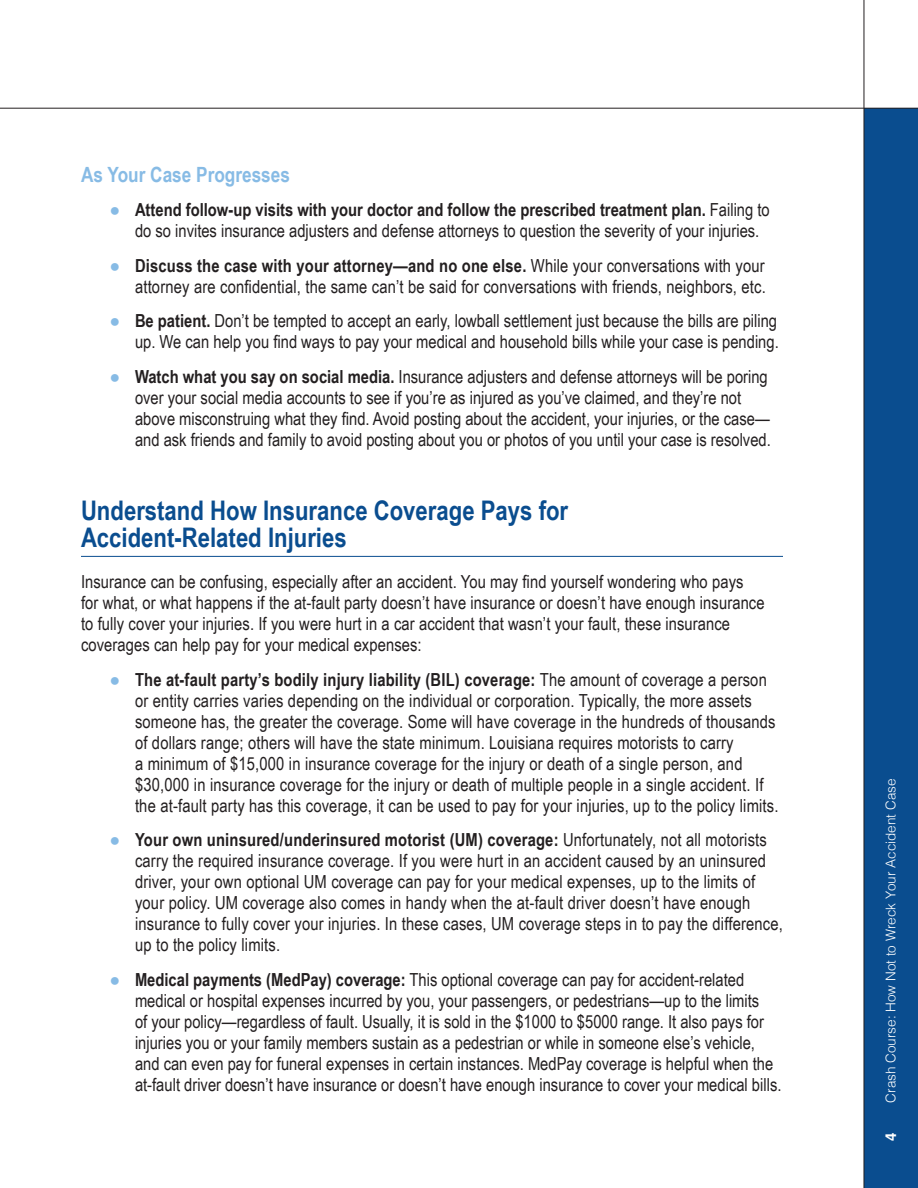
<style>
.page{position:relative;width:918px;height:1188px;background:#fff}
.page>*{position:absolute;margin:0;border:0;box-sizing:border-box;transform-origin:0 0}
.Main_Text{font:700 27px/27px "Arial Narrow";color:#0a4d8f}
.Main_Text-2{font:700 21px "Arial Narrow";color:#87bbe5}
.Main_Text-3{font:18px/21px "Arial Narrow";letter-spacing:.005em;color:#231f20}
.t1{font:700 15px "Helvetica";color:#fff}
.t2{font:300 13.5px "Helvetica";color:#fff}
.s1{color:#87bbe5}
.s2{font-weight:700}
</style>
<div class="page">
<div style="left:864px;top:108px;width:54px;height:1080px;background:#0a4d8f"></div>
<hr style="left:0;top:108px;width:918px;height:1px;background:#231f20">
<hr style="left:864px;top:0;width:1px;height:1188px;background:#231f20">
<hr style="left:81px;top:556px;width:702px;height:1px;background:#0a4d8f">
<p class="Main_Text-2" style="left:81px;top:158px;width:211px">As Your Case Progresses</p>
<p class="Main_Text-3" style="left:135px;top:199px;width:636px;text-indent:-26px"><span class="s1">●</span> <span class="s2">Attend follow-up visits with your doctor and follow the prescribed treatment plan.</span> Failing to do so invites insurance adjusters and defense attorneys to question the severity of your injuries.</p>
<p class="Main_Text-3" style="left:110px;top:254px;width:658px;text-align:right"><span class="s1">●</span> <span class="s2">Discuss the case with your attorney—and no one else.</span> While your conversations with your attorney are confidential, the same can’t be said for conversations with friends, neighbors, etc.</p>
<p class="Main_Text-3" style="left:110px;top:310px;width:671px;text-align:right"><span class="s1">●</span> <span class="s2">Be patient.</span> Don’t be tempted to accept an early, lowball settlement just because the bills are piling up. We can help you find ways to pay your medical and household bills while your case is pending.</p>
<p class="Main_Text-3" style="left:135px;top:365px;width:637px;text-indent:-26px"><span class="s1">●</span> <span class="s2">Watch what you say on social media.</span> Insurance adjusters and defense attorneys will be poring over your social media accounts to see if you’re as injured as you’ve claimed, and they’re not above misconstruing what they find. Avoid posting about the accident, your injuries, or the case— and ask friends and family to avoid posting about you or photos of you until your case is resolved.</p>
<p class="Main_Text" style="left:81px;top:496px;width:489px">Understand How Insurance Coverage Pays for<br>Accident-Related Injuries</p>
<p class="Main_Text-3" style="left:81px;top:571px;width:685px">Insurance can be confusing, especially after an accident. You may find yourself wondering who pays for what, or what happens if the at-fault party doesn’t have insurance or doesn’t have enough insurance to fully cover your injuries. If you were hurt in a car accident that wasn’t your fault, these insurance coverages can help pay for your medical expenses:</p>
<p class="Main_Text-3" style="left:135px;top:668px;width:645px;text-indent:-26px"><span class="s1">●</span> <span class="s2">The at-fault party’s bodily injury liability (BIL) coverage:</span> The amount of coverage a person or entity carries varies depending on the individual or corporation. Typically, the more assets someone has, the greater the coverage. Some will have coverage in the hundreds of thousands of dollars range; others will have the state minimum. Louisiana requires motorists to carry<br>a minimum of $15,000 in insurance coverage for the injury or death of a single person, and $30,000 in insurance coverage for the injury or death of multiple people in a single accident. If the at-fault party has this coverage, it can be used to pay for your injuries, up to the policy limits.</p>
<p class="Main_Text-3" style="left:135px;top:829px;width:650px;text-indent:-26px"><span class="s1">●</span> <span class="s2">Your own uninsured/underinsured motorist (UM) coverage:</span> Unfortunately, not all motorists carry the required insurance coverage. If you were hurt in an accident caused by an uninsured driver, your own optional UM coverage can pay for your medical expenses, up to the limits of your policy. UM coverage also comes in handy when the at-fault driver doesn’t have enough insurance to fully cover your injuries. In these cases, UM coverage steps in to pay the difference, up to the policy limits.</p>
<p class="Main_Text-3" style="left:135px;top:968px;width:648px;text-indent:-26px"><span class="s1">●</span> <span class="s2">Medical payments (MedPay) coverage:</span> This optional coverage can pay for accident-related medical or hospital expenses incurred by you, your passengers, or pedestrians—up to the limits<br>of your policy—regardless of fault. Usually, it is sold in the $1000 to $5000 range. It also pays for injuries you or your family members sustain as a pedestrian or while in someone else’s vehicle, and can even pay for funeral expenses in certain instances. MedPay coverage is helpful when the at-fault driver doesn’t have insurance or doesn’t have enough insurance to cover your medical bills.</p>
<p class="t2" style="left:879px;top:1103px;width:326px;rotate:-90deg">Crash Course: How Not to Wreck Your Accident Case</p>
<p class="t1" style="left:879px;top:1141px;width:10px;rotate:-90deg">4</p>
</div>
